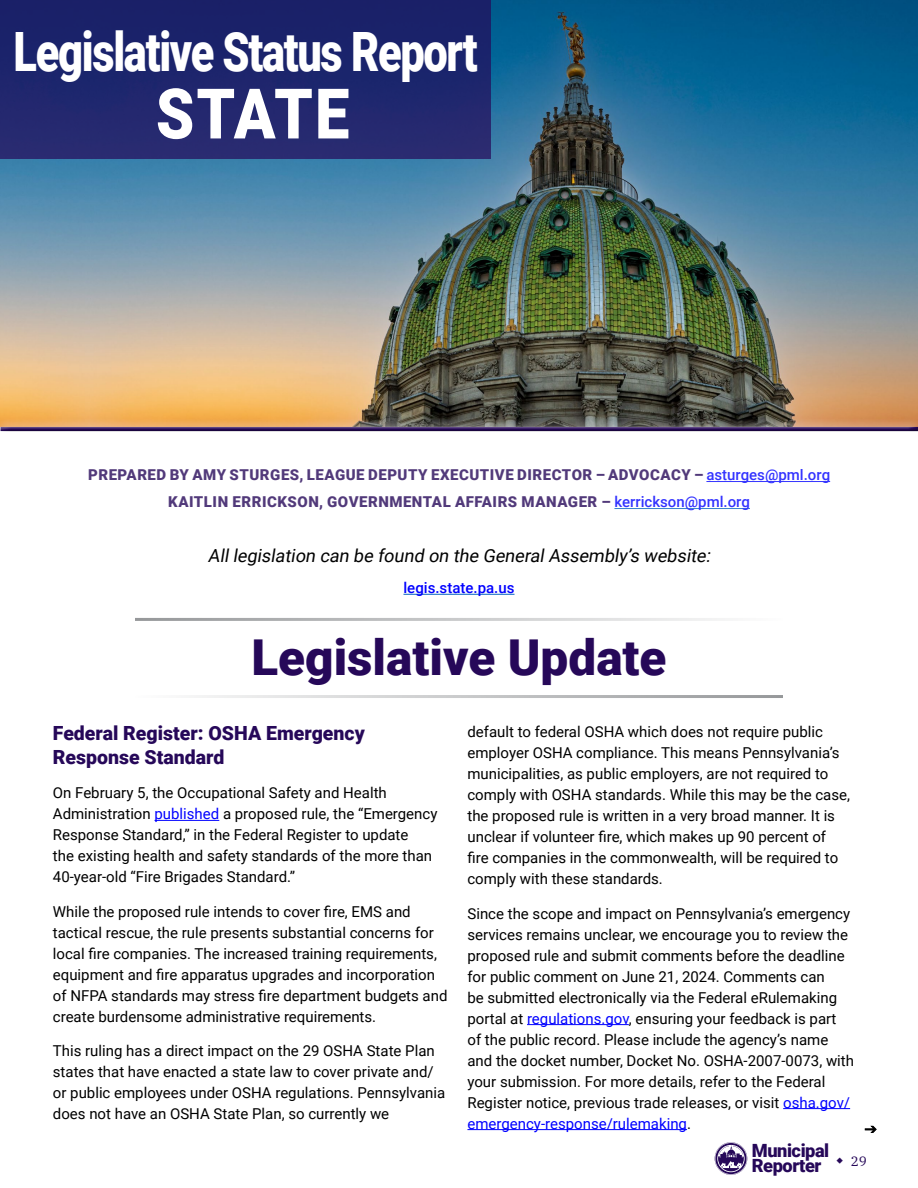
<style>
.page{position:relative;width:918px;height:1188px;background:#fff}
.page>*{position:absolute;margin:0;border:0;box-sizing:border-box;transform-origin:0 0}
.t1{font:900 69.75px "Roboto";letter-spacing:.005em;color:#fff;scale:.88 1}
.t2{font:900 54.3px "Roboto";letter-spacing:-.03em;color:#fff;scale:.8 1}
.t3{font:900 49.5px "Roboto";color:#260859}
.t4{font:900 19.5px/23.4px "Roboto";color:#260859}
.t5{font:900 18.15px/15.1px "Roboto";letter-spacing:-.025em;color:#260859}
.t6{font:italic 18px "Roboto";color:#000}
.t7{font:15px/21px "Roboto";color:#000}
.t8{font:900 15px/27px "Roboto";letter-spacing:.035em;color:#260859;text-align:center}
.t9{font:500 15px "Roboto";color:#00f}
.t10{font:13.5px "IBM Plex Serif";color:#260859}
.s1{font-weight:500;color:#00f}
.s2{color:#00f}
</style>
<div class="page">
<svg style="left:715px;top:1142px;width:32px;height:33px"></svg>
<img style="left:0;top:159px;width:213px;height:257px">
<img style="left:213px;top:0;width:705px;height:416px">
<div style="left:0;top:0;width:491px;height:159px;background:linear-gradient(to right,#1f256d,#1f256d)"></div>
<div style="left:0;top:416px;width:918px;height:16px;background:#fff;opacity:.75"></div>
<div style="left:0;top:420px;width:918px;height:12px;background:#000;opacity:.75"></div>
<hr style="left:706px;top:481px;width:124px;height:1px;background:#00f">
<hr style="left:614px;top:508px;width:136px;height:1px;background:#0563c1">
<hr style="left:403px;top:594px;width:112px;height:1px;background:#0563c1">
<hr style="left:135px;top:618px;width:648px;height:3px;background:#96989a">
<hr style="left:135px;top:695px;width:648px;height:3px;background:#96989a">
<hr style="left:155px;top:820px;width:64px;height:1px;background:#00f">
<hr style="left:527px;top:1024px;width:102px;height:1px;background:#00f">
<hr style="left:783px;top:1108px;width:67px;height:1px;background:#00f">
<hr style="left:467px;top:1129px;width:220px;height:1px;background:#00f">
<h2 class="t2" style="left:14px;top:14px;width:582px">Legislative Status Report</h2>
<h1 class="t1" style="left:156px;top:65px;width:221px">STATE</h1>
<p class="t8" style="left:88px;top:461px;width:744px">PREPARED BY AMY STURGES, LEAGUE DEPUTY EXECUTIVE DIRECTOR – ADVOCACY – <span class="s1">asturges@pml.org<br></span>KAITLIN ERRICKSON, GOVERNMENTAL AFFAIRS MANAGER – <span class="s1">kerrickson@pml.org</span></p>
<p class="t6" style="left:208px;top:543px;width:507px">Alllegislation can be found on the GeneralAssembly’s website:</p>
<p class="t9" style="left:403px;top:577px;width:113px">legis.state.pa.us</p>
<h3 class="t3" style="left:251px;top:623px;width:417px">Legislative Update</h3>
<h3 class="t4" style="left:53px;top:721px;width:313px">Federal Register: OSHA Emergency<br>Response Standard</h3>
<p class="t7" style="left:53px;top:782px;width:386px">On February 5, the Occupational Safety and Health Administration <span class="s2">published</span> a proposed rule, the “Emergency Response Standard,” in the Federal Register to update<br>the existing health and safety standards of the more than 40-year-old “Fire Brigades Standard.”</p>
<p class="t7" style="left:53px;top:900px;width:396px">While the proposed rule intends to cover fire, EMS and tactical rescue, the rule presents substantial concerns for local fire companies. The increased training requirements, equipment and fire apparatus upgrades and incorporation of NFPA standards may stress fire department budgets and create burdensome administrative requirements.</p>
<p class="t7" style="left:53px;top:1040px;width:394px">This ruling has a direct impact on the 29 OSHA State Plan states that have enacted a state law to cover private and/ or public employees under OSHA regulations. Pennsylvania does not have an OSHA State Plan, so currently we</p>
<p class="t7" style="left:467px;top:721px;width:384px">default to federal OSHA which does not require public employer OSHA compliance. This means Pennsylvania’s municipalities, as public employers, are not required to comply with OSHA standards. While this may be the case, the proposed rule is written in a very broad manner. It is unclear if volunteer fire, which makes up 90 percent of fire companies in the commonwealth, will be required to comply with these standards.</p>
<p class="t7" style="left:467px;top:902px;width:388px">Since the scope and impact on Pennsylvania’s emergency services remains unclear, we encourage you to review the proposed rule and submit comments before the deadline for public comment on June 21, 2024. Comments can<br>be submitted electronically via the Federal eRulemaking portal at <span class="s2">regulations.gov</span>, ensuring your feedback is part<br>of the public record. Please include the agency’s name and the docket number, Docket No. OSHA-2007-0073, with your submission. For more details, refer to the Federal Register notice, previous trade releases, or visit <span class="s2">osha.gov/ emergency-response/rulemaking</span>.</p>
<p class="t5" style="left:752px;top:1142px;width:79px">Municipal<br>Reporter</p>
<p class="t10" style="left:851px;top:1151px;width:18px">29</p>
</div>
